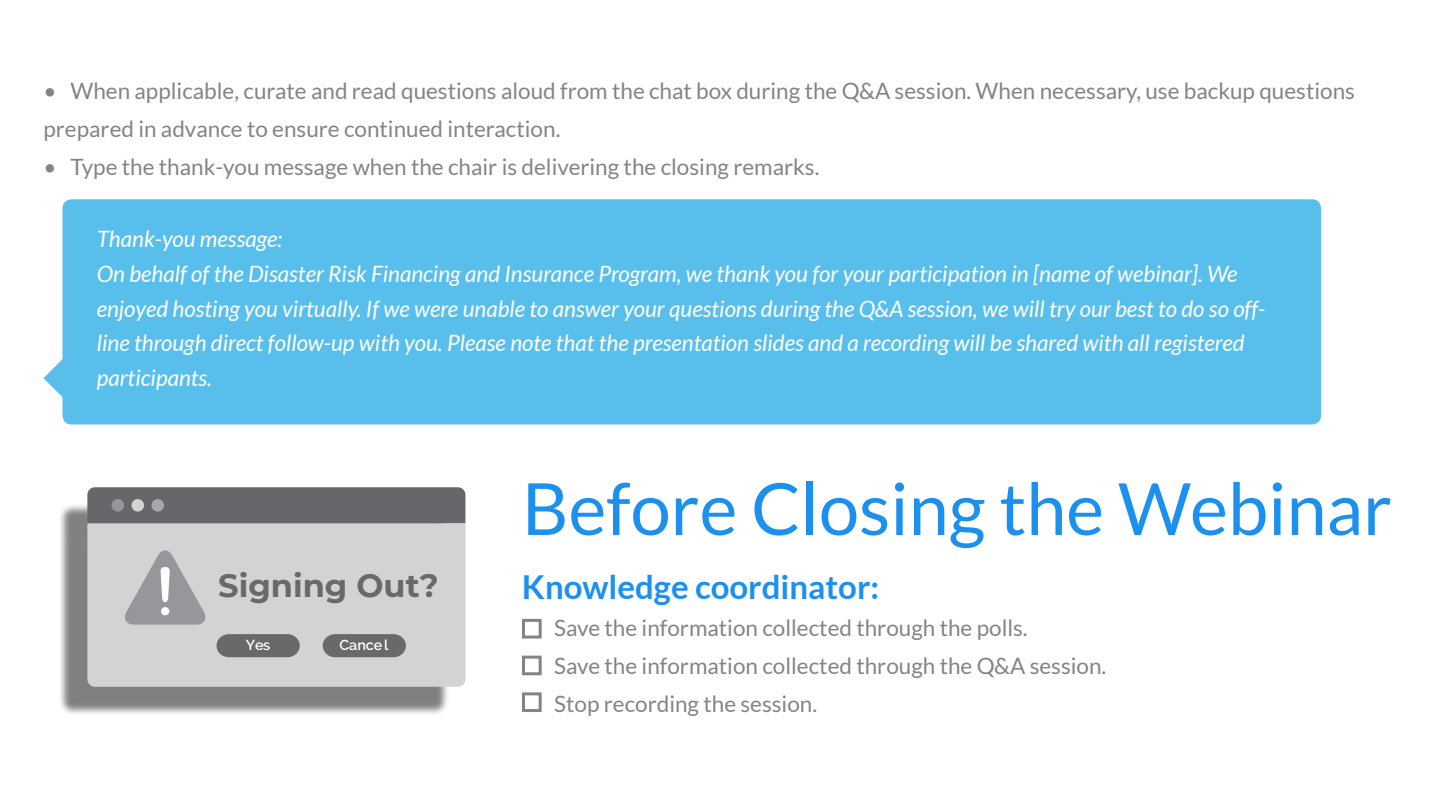
<style>
.page{position:relative;width:1440px;height:810px;background:#fff}
.page>*{position:absolute;margin:0;border:0;box-sizing:border-box;transform-origin:0 0}
.t1{font:72px "Lato";color:#1b90ef}
.t2{font:700 33px "Lato";color:#1b90ef}
.t3{font:700 32.1px "Montserrat";color:#68696b}
.t4{font:italic 22.5px/34.8px "Lato";color:#fff}
.t5{font:22.5px/37.8px "Lato";color:#848484}
.t6{font:600 14.4px "Raleway";color:#fff}
</style>
<div class="page">
<div style="left:63px;top:199px;width:1258px;height:225px;background:#58bfec;border-radius:9px"></div>
<svg style="left:44px;top:354px;width:19px;height:48px"></svg>
<div style="left:58px;top:503px;width:392px;height:213px;background:#000;opacity:.5"></div>
<div style="left:87px;top:487px;width:378px;height:36px;background:#66676a"></div>
<div style="left:87px;top:523px;width:378px;height:164px;background:#d1d3d4"></div>
<div style="left:152px;top:499px;width:12px;height:13px;background:#a6a8aa;border-radius:50%"></div>
<div style="left:132px;top:499px;width:12px;height:13px;background:#d1d3d4;border-radius:50%"></div>
<div style="left:112px;top:499px;width:12px;height:13px;background:#95979a;border-radius:50%"></div>
<svg style="left:124px;top:550px;width:82px;height:75px;background:#b2b4b6"></svg>
<svg style="left:323px;top:634px;width:83px;height:23px;background:#6e7071"></svg>
<svg style="left:217px;top:634px;width:83px;height:23px;background:#6e7071"></svg>
<div style="left:522px;top:692px;width:20px;height:20px;border:3px solid #848484"></div>
<div style="left:522px;top:656px;width:20px;height:19px;border:3px solid #848484"></div>
<div style="left:522px;top:619px;width:20px;height:20px;border:3px solid #848484"></div>
<p class="t5" style="left:44px;top:72px;width:1313px">• When applicable, curate and read questions aloud from the chat box during the Q&amp;A session. When necessary, use backup questions prepared in advance to ensure continued interaction.</p>
<p class="t5" style="left:44px;top:148px;width:777px">• Type the thank-you message when the chair is delivering the closing remarks.</p>
<p class="t4" style="left:97px;top:222px;width:1170px">Thank-you message:<br>On behalf of the Disaster Risk Financing and Insurance Program, we thank you for your participation in [name of webinar]. We enjoyed hosting you virtually. If we were unable to answer your questions during the Q&amp;A session, we will try our best to do so off&shy;line through direct follow-up with you. Please note that the presentation slides and a recording will be shared with all registered participants.</p>
<h3 class="t3" style="left:218px;top:563px;width:222px">Signing Out?</h3>
<p class="t6" style="left:246px;top:637px;width:26px">Yes</p>
<p class="t6" style="left:339px;top:637px;width:51px">Cancel</p>
<h1 class="t1" style="left:522px;top:469px;width:872px">Before Closing the Webinar</h1>
<h2 class="t2" style="left:522px;top:568px;width:359px">Knowledge coordinator:</h2>
<p class="t5" style="left:554px;top:609px;width:554px">Save the information collected through the polls.<br>Save the information collected through the Q&amp;A session.<br>Stop recording the session.</p>
</div>
